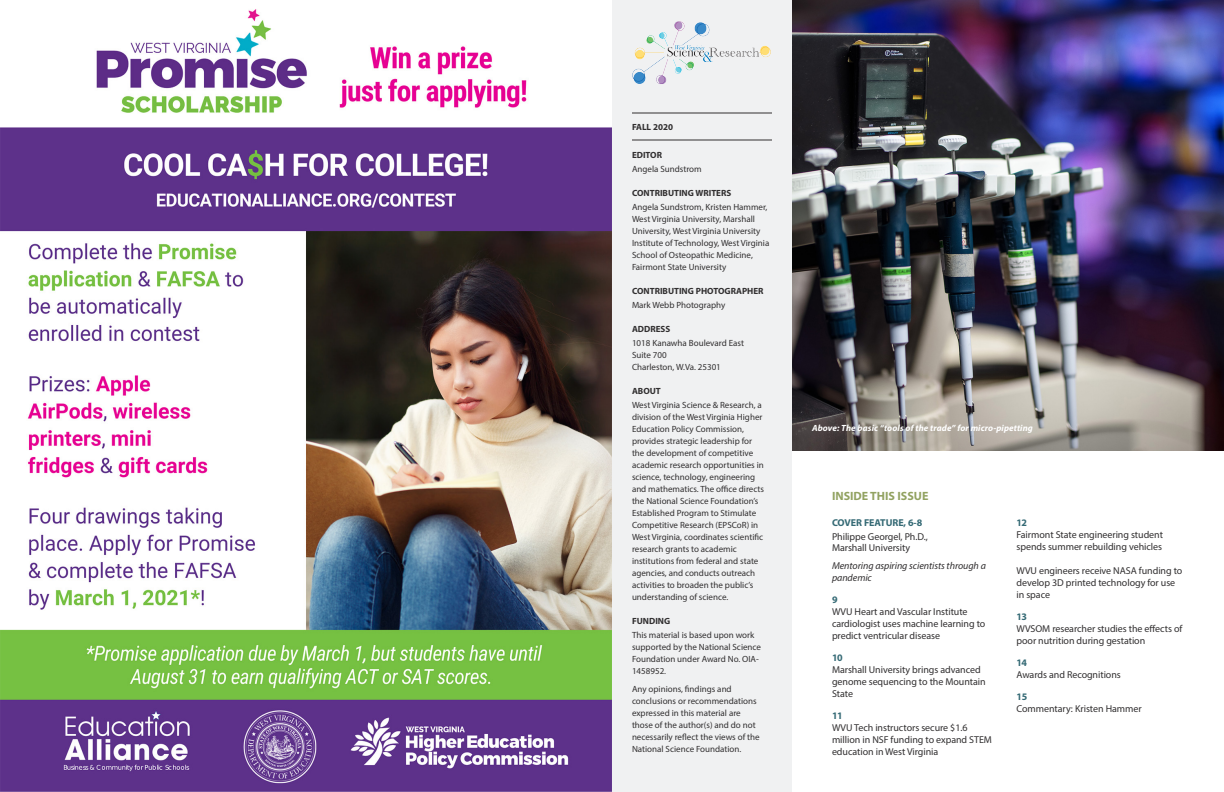
<style>
.page{position:relative;width:1224px;height:792px;background:#fff}
.page>*{position:absolute;margin:0;border:0;box-sizing:border-box;transform-origin:0 0}
.t1{font:700 12px "Myriad Pro";color:#92a261}
.t2{font:10px/12px "Myriad Pro";letter-spacing:-.005em;color:#312f30}
.t3{font:italic 10px/18px "Myriad Pro";letter-spacing:-.005em;color:#312f30}
.t4{font:9px/12px "Myriad Pro";color:#312f30}
.t5{font:700 9px/14px "Myriad Pro";color:#312f30}
.t6{font:italic 700 9px "Myriad Pro";letter-spacing:.01em;color:#fff}
.s1{font-weight:700}
.s2{font-weight:400}
.s3{font-weight:700;color:#356a75}
.s4{font-style:normal}
</style>
<div class="page">
<img style="left:792px;top:0;width:432px;height:451px">
<div style="left:612px;top:0;width:180px;height:792px;background:#f0f1f2"></div>
<img style="left:632px;top:21px;width:139px;height:63px">
<hr style="left:632px;top:113px;width:140px;height:1px;background:#312f30">
<hr style="left:632px;top:140px;width:140px;height:1px;background:#312f30">
<img style="left:0;top:9px;width:612px;height:783px">
<p class="t5" style="left:632px;top:120px;width:43px">FALL 2020</p>
<p class="t4" style="left:632px;top:147px;width:71px;line-height:14px"><span class="s1">EDITOR<br></span>Angela Sundstrom</p>
<p class="t4" style="left:632px;top:185px;width:137px;line-height:14px"><span class="s1">CONTRIBUTING WRITERS<br></span>Angela Sundstrom, Kristen Hammer,</p>
<p class="t4" style="left:632px;top:212px;width:139px">West Virginia University, Marshall University, West Virginia University Institute of Technology, West Virginia School of Osteopathic Medicine, Fairmont State University</p>
<p class="t5" style="left:632px;top:283px;width:133px">CONTRIBUTING PHOTOGRAPHER<br><span class="s2">Mark Webb Photography</span></p>
<p class="t4" style="left:632px;top:321px;width:114px;line-height:14px"><span class="s1">ADDRESS<br></span>1018 Kanawha Boulevard East</p>
<p class="t4" style="left:632px;top:348px;width:36px">Suite 700</p>
<p class="t4" style="left:632px;top:360px;width:90px">Charleston, W.Va. 25301</p>
<p class="t4" style="left:632px;top:383px;width:131px;line-height:14px"><span class="s1">ABOUT<br></span>West Virginia Science &amp; Research, a</p>
<p class="t4" style="left:632px;top:410px;width:134px">division of the West Virginia Higher Education Policy Commission, provides strategic leadership for the development of competitive academic research opportunities in science, technology, engineering and mathematics. The office directs the National Science Foundation’s Established Program to Stimulate Competitive Research (EPSCoR) in West Virginia, coordinates scientific research grants to academic institutions from federal and state agencies, and conducts outreach activities to broaden the public’s understanding of science.</p>
<p class="t4" style="left:632px;top:613px;width:124px;line-height:14px"><span class="s1">FUNDING<br></span>This material is based upon work</p>
<p class="t4" style="left:632px;top:640px;width:131px">supported by the National Science<br>Foundation under Award No. OIA-<br>1458952.</p>
<p class="t4" style="left:632px;top:682px;width:129px">Any opinions, findings and conclusions or recommendations expressed in this material are those of the author(s) and do not necessarily reflect the views of the<br>National Science Foundation.</p>
<p class="t6" style="left:812px;top:422px;width:222px">Above: The basic “tools of the trade” for micro-pipetting</p>
<p class="t1" style="left:832px;top:488px;width:98px">INSIDE THIS ISSUE</p>
<p class="t2" style="left:832px;top:515px;width:97px;line-height:14px"><span class="s3">COVER FEATURE, 6-8<br></span>Philippe Georgel, Ph.D.,</p>
<p class="t3" style="left:832px;top:538px;width:155px"><span class="s4">Marshall University<br></span>Mentoring aspiring scientists through a</p>
<p class="t3" style="left:832px;top:568px;width:41px">pandemic</p>
<p class="t2" style="left:832px;top:593px;width:155px"><span class="s3">9<br></span>WVU Heart and Vascular Institute cardiologist uses machine learning to predict ventricular disease</p>
<p class="t2" style="left:832px;top:651px;width:155px"><span class="s3">10<br></span>Marshall University brings advanced genome sequencing to the Mountain<br>State</p>
<p class="t2" style="left:832px;top:709px;width:161px"><span class="s3">11<br></span>WVU Tech instructors secure $1.6 million in NSF funding to expand STEM education in West Virginia</p>
<p class="t2" style="left:1016px;top:516px;width:148px"><span class="s3">12<br></span>Fairmont State engineering student spends summer rebuilding vehicles</p>
<p class="t2" style="left:1016px;top:564px;width:167px">WVU engineers receive NASA funding to develop 3D printed technology for use in space</p>
<p class="t2" style="left:1016px;top:610px;width:167px"><span class="s3">13<br></span>WVSOM researcher studies the effects of poor nutrition during gestation</p>
<p class="t2" style="left:1016px;top:656px;width:106px"><span class="s3">14<br></span>Awards and Recognitions</p>
<p class="t2" style="left:1016px;top:690px;width:127px"><span class="s3">15<br></span>Commentary: Kristen Hammer</p>
</div>
